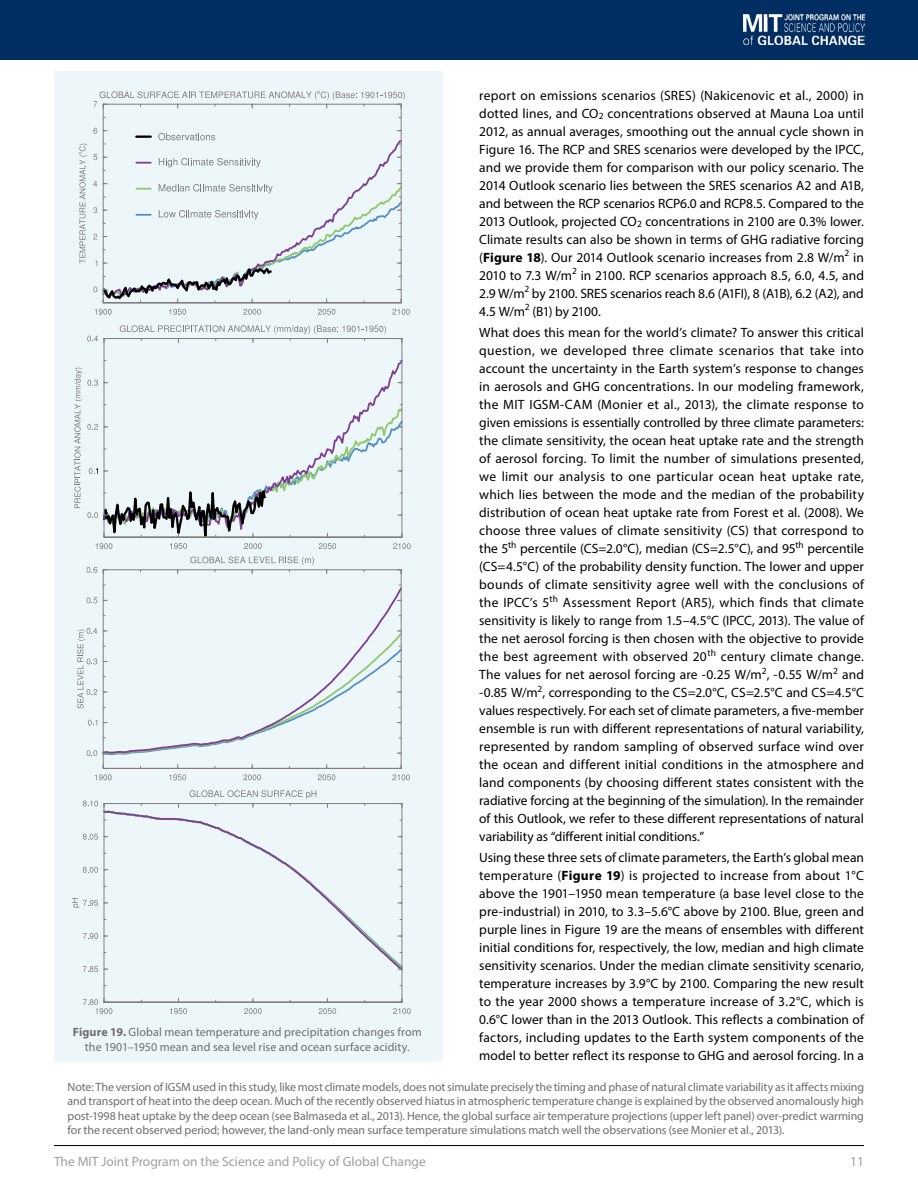
<style>
.page{position:relative;width:918px;height:1188px;background:#fff}
.page>*{position:absolute;margin:0;border:0;box-sizing:border-box;transform-origin:0 0}
.t1{font:13.5px/18px "Myriad Pro";color:#000;text-align:justify}
.t2{font:13.5px "Myriad Pro";color:#9d9fa2}
.t3{font:12px/14.2px "Myriad Pro";letter-spacing:.005em;color:#6d6e71;text-align:center}
.s1{font-weight:700}
</style>
<div class="page">
<hr style="left:54px;top:1145px;width:810px;height:1px;background:#000">
<div style="left:0;top:0;width:918px;height:60px;background:#002d62"></div>
<img style="left:743px;top:15px;width:122px;height:30px">
<div style="left:54px;top:71px;width:389px;height:991px;background:#edf7f9"></div>
<svg style="left:79px;top:144px;width:8px;height:119px"></svg>
<svg style="left:95px;top:309px;width:17px;height:6px"></svg>
<svg style="left:169px;top:309px;width:17px;height:6px"></svg>
<svg style="left:243px;top:309px;width:18px;height:6px"></svg>
<svg style="left:318px;top:309px;width:17px;height:6px"></svg>
<svg style="left:392px;top:309px;width:18px;height:6px"></svg>
<svg style="left:93px;top:91px;width:312px;height:16px"></svg>
<svg style="left:102px;top:103px;width:300px;height:201px"></svg>
<svg style="left:93px;top:128px;width:309px;height:175px"></svg>
<svg style="left:169px;top:774px;width:17px;height:6px"></svg>
<svg style="left:243px;top:774px;width:18px;height:6px"></svg>
<svg style="left:318px;top:774px;width:17px;height:6px"></svg>
<svg style="left:95px;top:774px;width:17px;height:6px"></svg>
<svg style="left:392px;top:774px;width:18px;height:6px"></svg>
<svg style="left:77px;top:597px;width:21px;height:159px"></svg>
<svg style="left:102px;top:574px;width:300px;height:195px"></svg>
<svg style="left:87px;top:336px;width:11px;height:6px"></svg>
<svg style="left:120px;top:325px;width:266px;height:9px"></svg>
<svg style="left:74px;top:367px;width:337px;height:207px"></svg>
<svg style="left:103px;top:338px;width:300px;height:200px"></svg>
<svg style="left:170px;top:1008px;width:17px;height:6px"></svg>
<svg style="left:244px;top:1008px;width:18px;height:6px"></svg>
<svg style="left:319px;top:1008px;width:17px;height:6px"></svg>
<svg style="left:83px;top:999px;width:29px;height:15px"></svg>
<svg style="left:393px;top:1008px;width:18px;height:6px"></svg>
<svg style="left:72px;top:790px;width:245px;height:182px"></svg>
<svg style="left:103px;top:803px;width:300px;height:200px"></svg>
<p class="t1" style="left:479px;top:86px;width:386px">report on emissions scenarios (SRES) (Nakicenovic et al., 2000) in dotted lines, and CO<sub>2</sub> concentrations observed at Mauna Loa until 2012, as annual averages, smoothing out the annual cycle shown in Figure 16. The RCP and SRES scenarios were developed by the IPCC, and we provide them for comparison with our policy scenario. The 2014 Outlook scenario lies between the SRES scenarios A2 and A1B, and between the RCP scenarios RCP6.0 and RCP8.5. Compared to the 2013 Outlook, projected CO<sub>2</sub> concentrations in 2100 are 0.3% lower.<br>Climate results can also be shown in terms of GHG radiative forcing (<span class="s1">Figure 18</span>). Our 2014 Outlook scenario increases from 2.8 W/m<sup>2</sup> in 2010 to 7.3 W/m<sup>2</sup> in 2100. RCP scenarios approach 8.5, 6.0, 4.5, and 2.9 W/m<sup>2</sup> by 2100. SRES scenarios reach 8.6 (A1FI), 8 (A1B), 6.2 (A2), and 4.5 W/m<sup>2</sup> (B1) by 2100.</p>
<p class="t1" style="left:479px;top:323px;width:386px">What does this mean for the world’s climate? To answer this critical question, we developed three climate scenarios that take into account the uncertainty in the Earth system’s response to changes in aerosols and GHG concentrations. In our modeling framework, the MIT IGSM‑CAM (Monier et al., 2013), the climate response to given emissions is essentially controlled by three climate parameters: the climate sensitivity, the ocean heat uptake rate and the strength of aerosol forcing. To limit the number of simulations presented, we limit our analysis to one particular ocean heat uptake rate, which lies between the mode and the median of the probability distribution of ocean heat uptake rate from Forest et al. (2008). We choose three values of climate sensitivity (CS) that correspond to the 5<sup>th</sup> percentile (CS=2.0°C), median (CS=2.5°C), and 95<sup>th</sup> percentile (CS=4.5°C) of the probability density function. The lower and upper bounds of climate sensitivity agree well with the conclusions of the IPCC’s 5<sup>th</sup> Assessment Report (AR5), which finds that climate sensitivity is likely to range from 1.5–4.5°C (IPCC, 2013). The value of the net aerosol forcing is then chosen with the objective to provide the best agreement with observed 20<sup>th</sup> century climate change.<br>The values for net aerosol forcing are -0.25 W/m<sup>2</sup>, -0.55 W/m<sup>2</sup> and -0.85 W/m<sup>2</sup>, corresponding to the CS=2.0°C, CS=2.5°C and CS=4.5°C values respectively. For each set of climate parameters, a five‑member ensemble is run with different representations of natural variability, represented by random sampling of observed surface wind over the ocean and different initial conditions in the atmosphere and land components (by choosing different states consistent with the radiative forcing at the beginning of the simulation). In the remainder of this Outlook, we refer to these different representations of natural variability as “different initial conditions.”</p>
<p class="t1" style="left:479px;top:848px;width:386px">Using these three sets of climate parameters, the Earth’s global mean temperature (<span class="s1">Figure 19</span>) is projected to increase from about 1°C above the 1901–1950 mean temperature (a base level close to the pre‑industrial) in 2010, to 3.3–5.6°C above by 2100. Blue, green and purple lines in Figure 19 are the means of ensembles with different initial conditions for, respectively, the low, median and high climate sensitivity scenarios. Under the median climate sensitivity scenario, temperature increases by 3.9°C by 2100. Comparing the new result to the year 2000 shows a temperature increase of 3.2°C, which is 0.6°C lower than in the 2013 Outlook. This reflects a combination of factors, including updates to the Earth system components of the model to better reflect its response to GHG and aerosol forcing. In a</p>
<p class="t3" style="left:73px;top:1024px;width:351px;line-height:15px"><span class="s1">Figure 19.</span> Global mean temperature and precipitation changes from the 1901–1950 mean and sea level rise and ocean surface acidity.</p>
<p class="t3" style="left:68px;top:1080px;width:798px;text-align:justify">Note: The version of IGSM used in this study, like most climate models, does not simulate precisely the timing and phase of natural climate variability as it affects mixing and transport of heat into the deep ocean. Much of the recently observed hiatus in atmospheric temperature change is explained by the observed anomalously high post-1998 heat uptake by the deep ocean (see Balmaseda et al., 2013). Hence, the global surface air temperature projections (upper left panel) over-predict warming for the recent observed period; however, the land-only mean surface temperature simulations match well the observations (see Monier et al., 2013).</p>
<p class="t2" style="left:54px;top:1154px;width:373px">The MIT Joint Program on the Science and Policy of Global Change</p>
<p class="t2" style="left:850px;top:1154px;width:15px">11</p>
</div>
